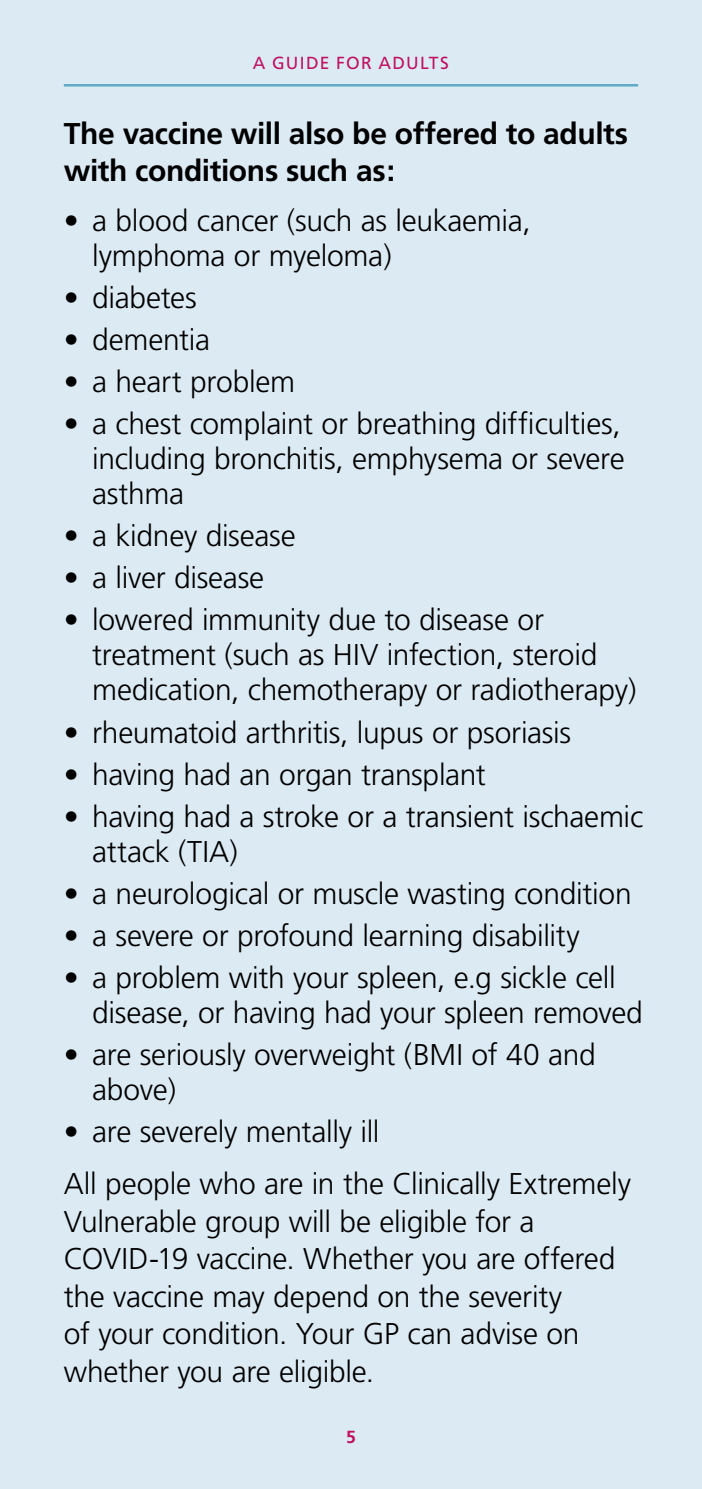
<style>
.page{position:relative;width:702px;height:1489px;background:#fff}
.page>*{position:absolute;margin:0;border:0;box-sizing:border-box;transform-origin:0 0}
.Body{font:300 30px/35px "Frutiger";letter-spacing:-.01em;color:#000}
.Body-2{font:700 30px/37.5px "Frutiger";letter-spacing:-.015em;color:#000}
.t1{font:17.5px "Frutiger";letter-spacing:.07em;color:#c01062}
.t2{font:700 17.5px "Frutiger";color:#c01062}
</style>
<div class="page">
<div style="left:0;top:0;width:702px;height:1488px;background:#dceaf3"></div>
<hr style="left:64px;top:84px;width:574px;height:2px;background:#5fabc9">
<p class="t1" style="left:253px;top:52px;width:197px">A GUIDE FOR ADULTS</p>
<p class="Body-2" style="left:64px;top:114px;width:565px">The vaccine will also be offered to adults with conditions such as:</p>
<p class="Body" style="left:92px;top:203px;width:440px;text-indent:-28px">• a blood cancer (such as leukaemia, lymphoma or myeloma)</p>
<p class="Body" style="left:64px;top:280px;width:134px">• diabetes</p>
<p class="Body" style="left:64px;top:322px;width:148px">• dementia</p>
<p class="Body" style="left:64px;top:364px;width:233px">• a heart problem</p>
<p class="Body" style="left:92px;top:406px;width:534px;text-indent:-28px">• a chest complaint or breathing difficulties, including bronchitis, emphysema or severe asthma</p>
<p class="Body" style="left:64px;top:518px;width:233px">• a kidney disease</p>
<p class="Body" style="left:64px;top:560px;width:202px">• a liver disease</p>
<p class="Body" style="left:92px;top:602px;width:545px;text-indent:-28px">• lowered immunity due to disease or treatment (such as HIV infection, steroid medication, chemotherapy or radiotherapy)</p>
<p class="Body" style="left:64px;top:714px;width:508px">• rheumatoid arthritis, lupus or psoriasis</p>
<p class="Body" style="left:64px;top:756px;width:423px">• having had an organ transplant</p>
<p class="Body" style="left:92px;top:798px;width:552px;text-indent:-28px">• having had a stroke or a transient ischaemic attack (TIA)</p>
<p class="Body" style="left:64px;top:876px;width:569px">• a neurological or muscle wasting condition</p>
<p class="Body" style="left:64px;top:918px;width:517px">• a severe or profound learning disability</p>
<p class="Body" style="left:92px;top:960px;width:552px;text-indent:-28px">• a problem with your spleen, e.g sickle cell disease, or having had your spleen removed</p>
<p class="Body" style="left:92px;top:1037px;width:505px;text-indent:-28px">• are seriously overweight (BMI of 40 and above)</p>
<p class="Body" style="left:64px;top:1114px;width:317px">• are severely mentally ill</p>
<p class="Body" style="left:64px;top:1164px;width:568px;line-height:37.5px">All people who are in the Clinically Extremely Vulnerable group will be eligible for a COVID-19 vaccine. Whether you are offered the vaccine may depend on the severity<br>of your condition. Your GP can advise on whether you are eligible.</p>
<p class="t2" style="left:346px;top:1426px;width:11px">5</p>
</div>
